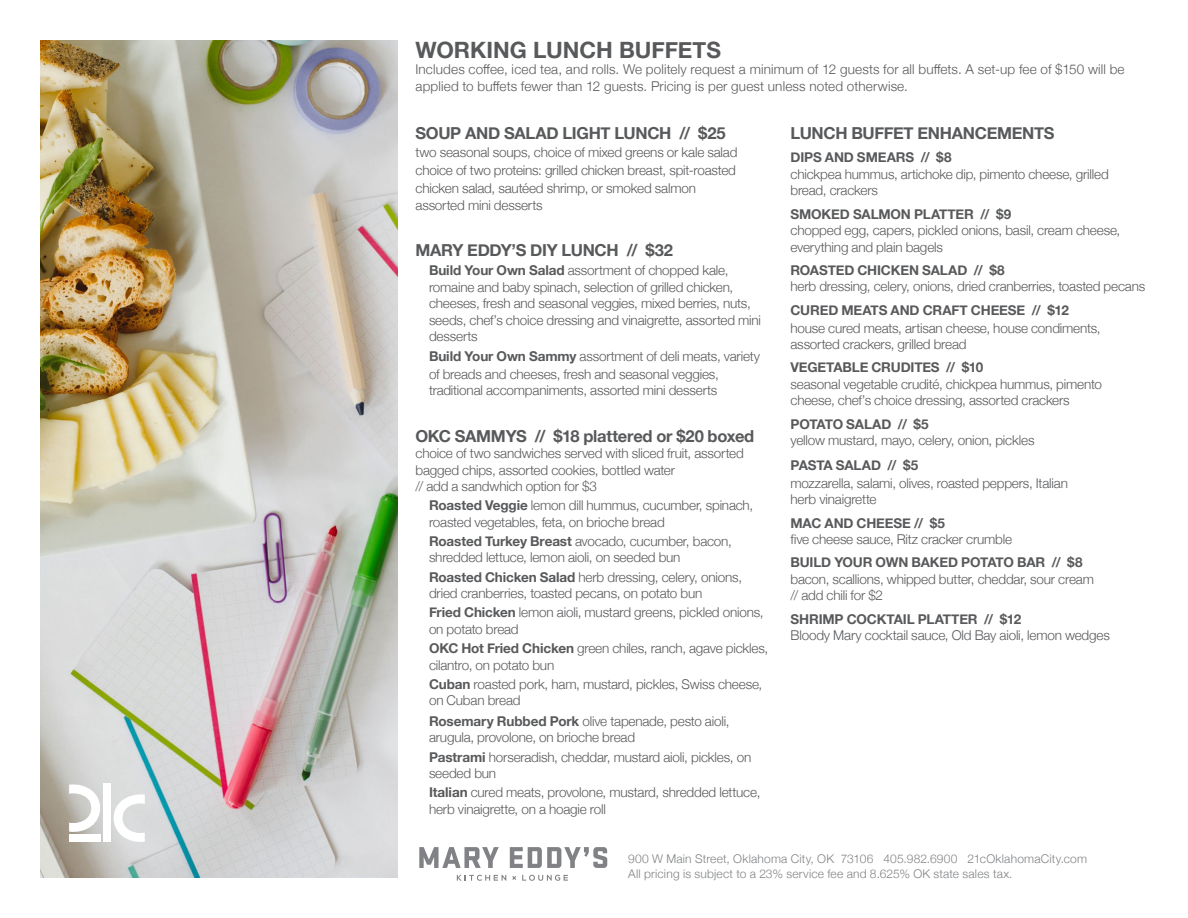
<style>
.page{position:relative;width:1188px;height:918px;background:#fff}
.page>*{position:absolute;margin:0;border:0;box-sizing:border-box;transform-origin:0 0}
.t1{font:700 22.5px "Helvetica Neue";color:#58595b}
.t2{font:700 16.5px "Helvetica Neue";letter-spacing:-.02em;color:#58595b}
.t3{font:300 13.5px/16.5px "Helvetica Neue";letter-spacing:-.015em;color:#58595b}
.t4{font:700 13.5px "Helvetica Neue";letter-spacing:-.01em;color:#58595b}
.t5{font:300 13.5px/16.5px "Helvetica Neue";letter-spacing:.01em;color:#58595b}
.t6{font:300 12px/14.4px "Helvetica Neue";letter-spacing:.015em;color:#808285}
.s1{font-weight:700}
</style>
<div class="page">
<svg style="left:457px;top:875px;width:49px;height:6px"></svg>
<svg style="left:522px;top:875px;width:46px;height:6px"></svg>
<svg style="left:512px;top:876px;width:4px;height:4px"></svg>
<svg style="left:419px;top:847px;width:80px;height:21px"></svg>
<svg style="left:510px;top:847px;width:97px;height:21px"></svg>
<img style="left:40px;top:40px;width:358px;height:837px">
<div style="left:103px;top:784px;width:7px;height:58px;background:#fff"></div>
<svg style="left:69px;top:784px;width:31px;height:49px"></svg>
<svg style="left:114px;top:794px;width:31px;height:49px"></svg>
<div style="left:69px;top:834px;width:31px;height:8px;background:#fff"></div>
<h1 class="t1" style="left:416px;top:32px;width:307px">WORKING LUNCH BUFFETS</h1>
<p class="t5" style="left:416px;top:60px;width:711px">Includes coffee, iced tea, and rolls. We politely request a minimum of 12 guests for all buffets. A set-up fee of $150 will be applied to buffets fewer than 12 guests. Pricing is per guest unless noted otherwise.</p>
<p class="t2" style="left:416px;top:120px;width:312px">SOUP AND SALAD LIGHT LUNCH // $25</p>
<p class="t3" style="left:416px;top:142px;width:323px;line-height:18px;text-align:justify">two seasonal soups, choice of mixed greens or kale salad choice of two proteins: grilled chicken breast, spit-roasted chicken salad, sautéed shrimp, or smoked salmon</p>
<p class="t3" style="left:416px;top:196px;width:129px">assorted mini desserts</p>
<p class="t2" style="left:416px;top:237px;width:259px">MARY EDDY’S DIY LUNCH // $32</p>
<p class="t3" style="left:429px;top:261px;width:334px"><span class="s1">Build Your Own Salad</span> assortment of chopped kale, romaine and baby spinach, selection of grilled chicken, cheeses, fresh and seasonal veggies, mixed berries, nuts, seeds, chef’s choice dressing and vinaigrette, assorted mini desserts</p>
<p class="t3" style="left:429px;top:346px;width:333px;line-height:18px"><span class="s1">Build Your Own Sammy</span> assortment of deli meats, variety of breads and cheeses, fresh and seasonal veggies,</p>
<p class="t3" style="left:429px;top:381px;width:290px">traditional accompaniments, assorted mini desserts</p>
<p class="t2" style="left:416px;top:423px;width:340px">OKC SAMMYS // $18 plattered or $20 boxed</p>
<p class="t3" style="left:416px;top:444px;width:330px">choice of two sandwiches served with sliced fruit, assorted bagged chips, assorted cookies, bottled water<br>// add a sandwhich option for $3</p>
<p class="t3" style="left:429px;top:496px;width:326px"><span class="s1">Roasted Veggie</span> lemon dill hummus, cucumber, spinach, roasted vegetables, feta, on brioche bread</p>
<p class="t3" style="left:429px;top:532px;width:304px"><span class="s1">Roasted Turkey Breast</span> avocado, cucumber, bacon, shredded lettuce, lemon aioli, on seeded bun</p>
<p class="t3" style="left:429px;top:568px;width:315px"><span class="s1">Roasted Chicken Salad</span> herb dressing, celery, onions, dried cranberries, toasted pecans, on potato bun</p>
<p class="t3" style="left:429px;top:603px;width:336px"><span class="s1">Fried Chicken</span> lemon aioli, mustard greens, pickled onions, on potato bread</p>
<p class="t3" style="left:429px;top:639px;width:341px"><span class="s1">OKC Hot Fried Chicken</span> green chiles, ranch, agave pickles, cilantro, on potato bun</p>
<p class="t3" style="left:429px;top:675px;width:335px"><span class="s1">Cuban</span> roasted pork, ham, mustard, pickles, Swiss cheese, on Cuban bread</p>
<p class="t3" style="left:429px;top:712px;width:302px"><span class="s1">Rosemary Rubbed Pork</span> olive tapenade, pesto aioli, arugula, provolone, on brioche bread</p>
<p class="t3" style="left:429px;top:748px;width:324px"><span class="s1">Pastrami</span> horseradish, cheddar, mustard aioli, pickles, on seeded bun</p>
<p class="t3" style="left:429px;top:783px;width:333px"><span class="s1">Italian</span> cured meats, provolone, mustard, shredded lettuce, herb vinaigrette, on a hoagie roll</p>
<p class="t2" style="left:790px;top:120px;width:266px">LUNCH BUFFET ENHANCEMENTS</p>
<p class="t4" style="left:790px;top:147px;width:163px">DIPS AND SMEARS // $8</p>
<p class="t3" style="left:790px;top:165px;width:320px">chickpea hummus, artichoke dip, pimento cheese, grilled bread, crackers</p>
<p class="t4" style="left:790px;top:203px;width:222px">SMOKED SALMON PLATTER // $9</p>
<p class="t3" style="left:790px;top:221px;width:331px">chopped egg, capers, pickled onions, basil, cream cheese, everything and plain bagels</p>
<p class="t4" style="left:790px;top:260px;width:216px">ROASTED CHICKEN SALAD // $8</p>
<p class="t3" style="left:790px;top:277px;width:356px">herb dressing, celery, onions, dried cranberries, toasted pecans</p>
<p class="t4" style="left:790px;top:299px;width:280px">CURED MEATS AND CRAFT CHEESE // $12</p>
<p class="t3" style="left:790px;top:319px;width:312px">house cured meats, artisan cheese, house condiments, assorted crackers, grilled bread</p>
<p class="t4" style="left:790px;top:357px;width:194px">VEGETABLE CRUDITES // $10</p>
<p class="t3" style="left:790px;top:375px;width:313px">seasonal vegetable crudité, chickpea hummus, pimento cheese, chef’s choice dressing, assorted crackers</p>
<p class="t4" style="left:790px;top:413px;width:140px">POTATO SALAD // $5</p>
<p class="t3" style="left:790px;top:431px;width:246px">yellow mustard, mayo, celery, onion, pickles</p>
<p class="t4" style="left:790px;top:455px;width:129px">PASTA SALAD // $5</p>
<p class="t3" style="left:790px;top:474px;width:279px">mozzarella, salami, olives, roasted peppers, Italian herb vinaigrette</p>
<p class="t4" style="left:790px;top:512px;width:156px">MAC AND CHEESE // $5</p>
<p class="t3" style="left:790px;top:530px;width:223px">five cheese sauce, Ritz cracker crumble</p>
<p class="t4" style="left:790px;top:552px;width:294px">BUILD YOUR OWN BAKED POTATO BAR // $8</p>
<p class="t3" style="left:790px;top:570px;width:305px">bacon, scallions, whipped butter, cheddar, sour cream // add chili for $2</p>
<p class="t4" style="left:790px;top:608px;width:232px">SHRIMP COCKTAIL PLATTER // $12</p>
<p class="t3" style="left:790px;top:626px;width:321px">Bloody Mary cocktail sauce, Old Bay aioli, lemon wedges</p>
<p class="t6" style="left:628px;top:851px;width:460px">900 W Main Street, Oklahoma City, OK 73106 405.982.6900 21cOklahomaCity.com<br>All pricing is subject to a 23% service fee and 8.625% OK state sales tax.</p>
</div>
